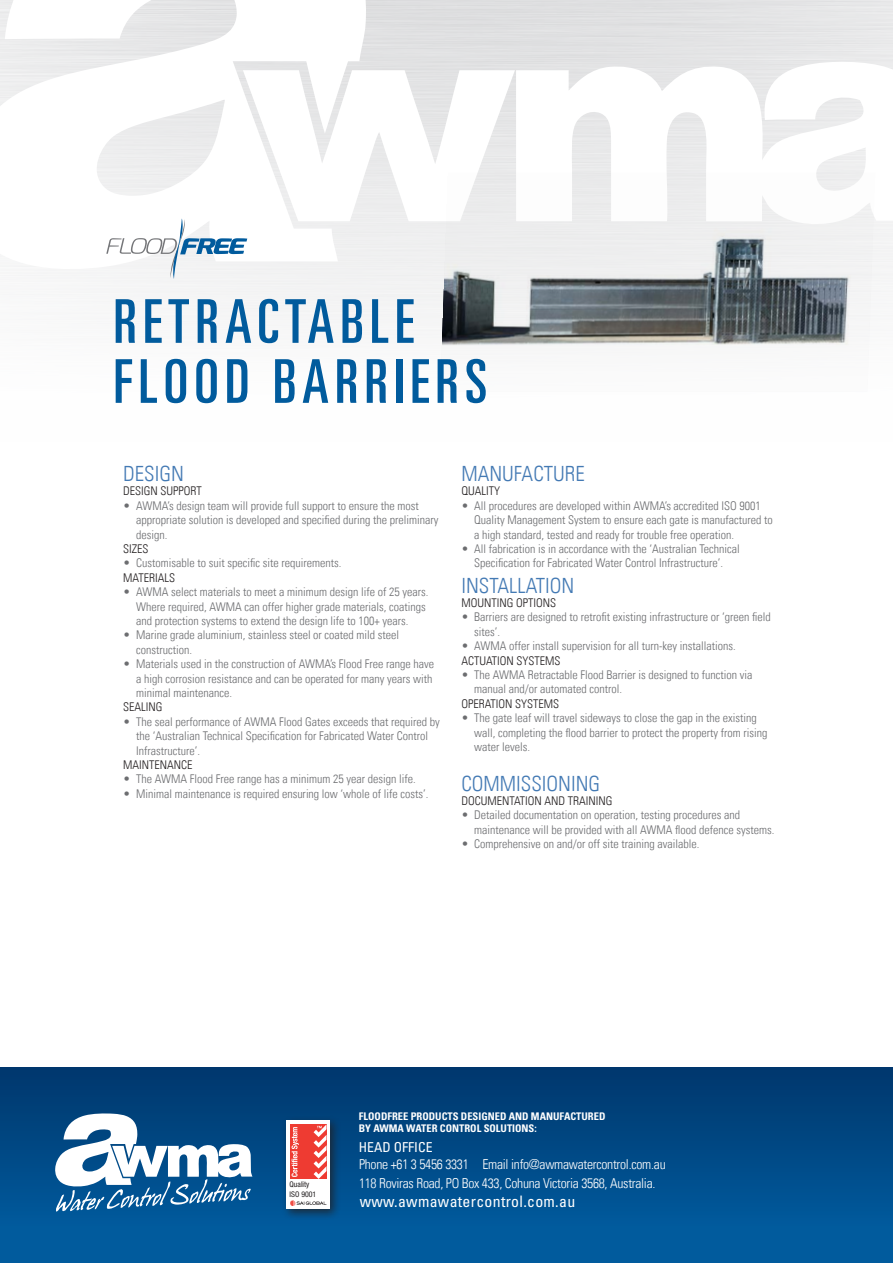
<style>
.page{position:relative;width:893px;height:1263px;background:#fff}
.page>*{position:absolute;margin:0;border:0;box-sizing:border-box;transform-origin:0 0}
.t1{font:ultra-condensed 60.45px/60px "Univers";letter-spacing:.1em;color:#015b9d}
.t2{font:300 condensed 21px "Univers LT";color:#447ab4}
.t3{font:condensed 15.75px "Univers";letter-spacing:.02em;color:#fff}
.t4{font:300 condensed 13.65px/18.3px "Univers LT";letter-spacing:-.02em;color:#fff}
.t5{font:condensed 13.65px "Univers";color:#fff}
.t6{font:300 condensed 12px/14.4px "Univers LT";color:#6c6d70}
.t7{font:300 condensed 12px "Univers LT";color:#231f20}
.t8{font:700 condensed 10.5px/12px "Univers";color:#fff}
.t9{font:condensed 7.8px/9.3px "Helvetica Neue";color:#231f20}
</style>
<div class="page">
<div style="left:0;top:1067px;width:893px;height:196px;background:linear-gradient(to bottom,#00376e,#0160a4)"></div>
<svg style="left:55px;top:1113px;width:197px;height:98px"></svg>
<div style="left:281px;top:1115px;width:60px;height:105px;background:#231f20;opacity:.75"></div>
<div style="left:286px;top:1121px;width:44px;height:88px;background:#fff"></div>
<div style="left:290px;top:1124px;width:36px;height:55px;background:#ee3b32"></div>
<svg style="left:292px;top:1127px;width:7px;height:50px"></svg>
<svg style="left:314px;top:1125px;width:12px;height:54px"></svg>
<svg style="left:290px;top:1200px;width:36px;height:6px"></svg>
<svg style="left:516px;top:61px;width:377px;height:168px"></svg>
<svg style="left:0;top:0;width:369px;height:273px"></svg>
<svg style="left:106px;top:70px;width:409px;height:209px"></svg>
<img style="left:440px;top:173px;width:435px;height:219px">
<h1 class="t1" style="left:113px;top:291px;width:375px">RETRACTABLE<br>FLOOD BARRIERS</h1>
<h2 class="t2" style="left:123px;top:461px;width:62px">DESIGN</h2>
<p class="t7" style="left:123px;top:484px;width:80px">DESIGN SUPPORT</p>
<p class="t6" style="left:136px;top:498px;width:304px;text-indent:-13px">• AWMA’s design team will provide full support to ensure the most appropriate solution is developed and specified during the preliminary design.</p>
<p class="t7" style="left:123px;top:541px;width:27px">SIZES</p>
<p class="t6" style="left:123px;top:556px;width:220px">• Customisable to suit specific site requirements.</p>
<p class="t7" style="left:123px;top:570px;width:53px">MATERIALS</p>
<p class="t6" style="left:136px;top:585px;width:294px;text-indent:-13px">• AWMA select materials to meet a minimum design life of 25 years.<br>Where required, AWMA can offer higher grade materials, coatings and protection systems to extend the design life to 100+ years.</p>
<p class="t6" style="left:136px;top:628px;width:265px;text-indent:-13px">• Marine grade aluminium, stainless steel or coated mild steel construction.</p>
<p class="t6" style="left:136px;top:657px;width:300px;text-indent:-13px">• Materials used in the construction of AWMA’s Flood Free range have a high corrosion resistance and can be operated for many years with minimal maintenance.</p>
<p class="t7" style="left:123px;top:700px;width:41px">SEALING</p>
<p class="t6" style="left:136px;top:714px;width:305px;text-indent:-13px">• The seal performance of AWMA Flood Gates exceeds that required by the ‘Australian Technical Specification for Fabricated Water Control<br>Infrastructure’.</p>
<p class="t7" style="left:123px;top:757px;width:71px">MAINTENANCE</p>
<p class="t6" style="left:123px;top:772px;width:294px">• The AWMA Flood Free range has a minimum 25 year design life.</p>
<p class="t6" style="left:123px;top:786px;width:307px">• Minimal maintenance is required ensuring low ‘whole of life costs’.</p>
<h2 class="t2" style="left:461px;top:461px;width:125px">MANUFACTURE</h2>
<p class="t7" style="left:461px;top:484px;width:40px">QUALITY</p>
<p class="t6" style="left:474px;top:498px;width:300px;text-indent:-13px">• All procedures are developed within AWMA’s accredited ISO 9001<br>Quality Management System to ensure each gate is manufactured to a high standard, tested and ready for trouble free operation.</p>
<p class="t6" style="left:461px;top:541px;width:280px;text-align:center">• All fabrication is in accordance with the ‘Australian Technical<br>Specification for Fabricated Water Control Infrastructure’.</p>
<h2 class="t2" style="left:461px;top:572px;width:114px">INSTALLATION</h2>
<p class="t7" style="left:461px;top:595px;width:96px">MOUNTING OPTIONS</p>
<p class="t6" style="left:474px;top:610px;width:298px;text-indent:-13px">• Barriers are designed to retrofit existing infrastructure or ‘green field sites’.</p>
<p class="t6" style="left:461px;top:639px;width:276px">• AWMA offer install supervision for all turn-key installations.</p>
<p class="t7" style="left:461px;top:653px;width:101px">ACTUATION SYSTEMS</p>
<p class="t6" style="left:474px;top:667px;width:280px;text-indent:-13px">• The AWMA Retractable Flood Barrier is designed to function via manual and/or automated control.</p>
<p class="t7" style="left:461px;top:696px;width:99px">OPERATION SYSTEMS</p>
<p class="t6" style="left:474px;top:711px;width:295px;text-indent:-13px">• The gate leaf will travel sideways to close the gap in the existing wall, completing the flood barrier to protect the property from rising water levels.</p>
<h2 class="t2" style="left:461px;top:770px;width:140px">COMMISSIONING</h2>
<p class="t7" style="left:461px;top:793px;width:153px">DOCUMENTATION AND TRAINING</p>
<p class="t6" style="left:474px;top:808px;width:302px;text-indent:-13px">• Detailed documentation on operation, testing procedures and maintenance will be provided with all AWMA flood defence systems.</p>
<p class="t6" style="left:461px;top:837px;width:239px">• Comprehensive on and/or off site training available.</p>
<p class="t8" style="left:359px;top:1110px;width:248px">FLOODFREE PRODUCTS DESIGNED AND MANUFACTURED<br>BY AWMA WATER CONTROL SOLUTIONS:</p>
<p class="t9" style="left:290px;top:1180px;width:28px">Quality<br>ISO 9001</p>
<p class="t5" style="left:359px;top:1138px;width:75px">HEAD OFFICE</p>
<p class="t4" style="left:359px;top:1155px;width:308px">Phone +61 3 5456 3331 Email info@awmawatercontrol.com.au<br>118 Roviras Road, PO Box 433, Cohuna Victoria 3568, Australia.</p>
<h3 class="t3" style="left:360px;top:1192px;width:217px">www.awmawatercontrol.com.au</h3>
</div>
